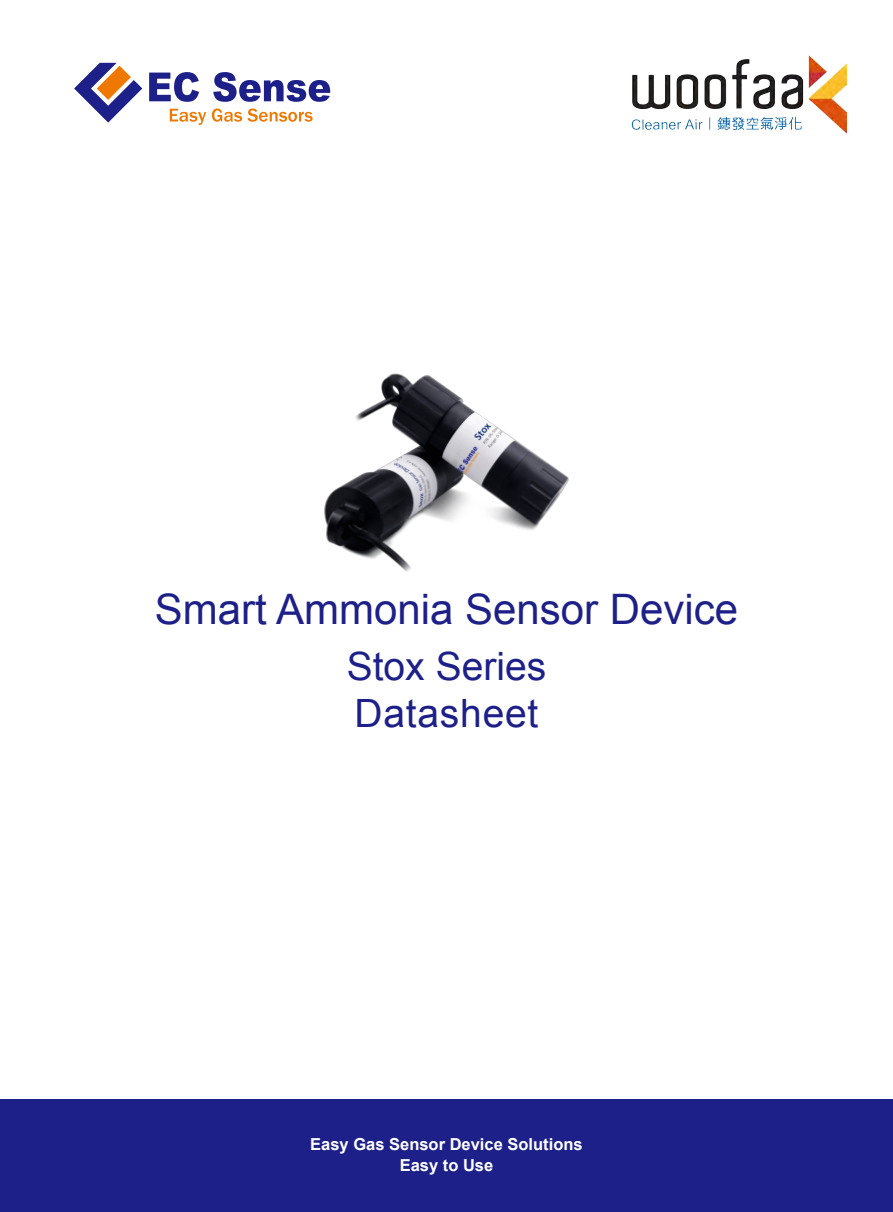
<style>
.page{position:relative;width:893px;height:1212px;background:#fff}
.page>*{position:absolute;margin:0;border:0;box-sizing:border-box;transform-origin:0 0}
.t1{font:42px "Arial";color:#1d2088}
.t2{font:39px/46.8px "Arial";letter-spacing:.01em;color:#1d2088}
.t3{font:700 16.5px/21px "Arial";color:#fff;text-align:center}
</style>
<div class="page">
<svg style="left:149px;top:72px;width:50px;height:30px"></svg>
<svg style="left:213px;top:72px;width:117px;height:30px"></svg>
<svg style="left:74px;top:63px;width:68px;height:60px"></svg>
<svg style="left:170px;top:109px;width:36px;height:16px"></svg>
<svg style="left:212px;top:108px;width:101px;height:14px"></svg>
<div style="left:0;top:1099px;width:893px;height:113px;background:#1d2088"></div>
<img style="left:324px;top:373px;width:245px;height:199px">
<img style="left:632px;top:56px;width:214px;height:77px">
<h1 class="t1" style="left:155px;top:582px;width:585px">Smart Ammonia Sensor Device</h1>
<h2 class="t2" style="left:347px;top:643px;width:201px">Stox Series<br>Datasheet</h2>
<p class="t3" style="left:310px;top:1135px;width:274px">Easy Gas Sensor Device Solutions<br>Easy to Use</p>
</div>
